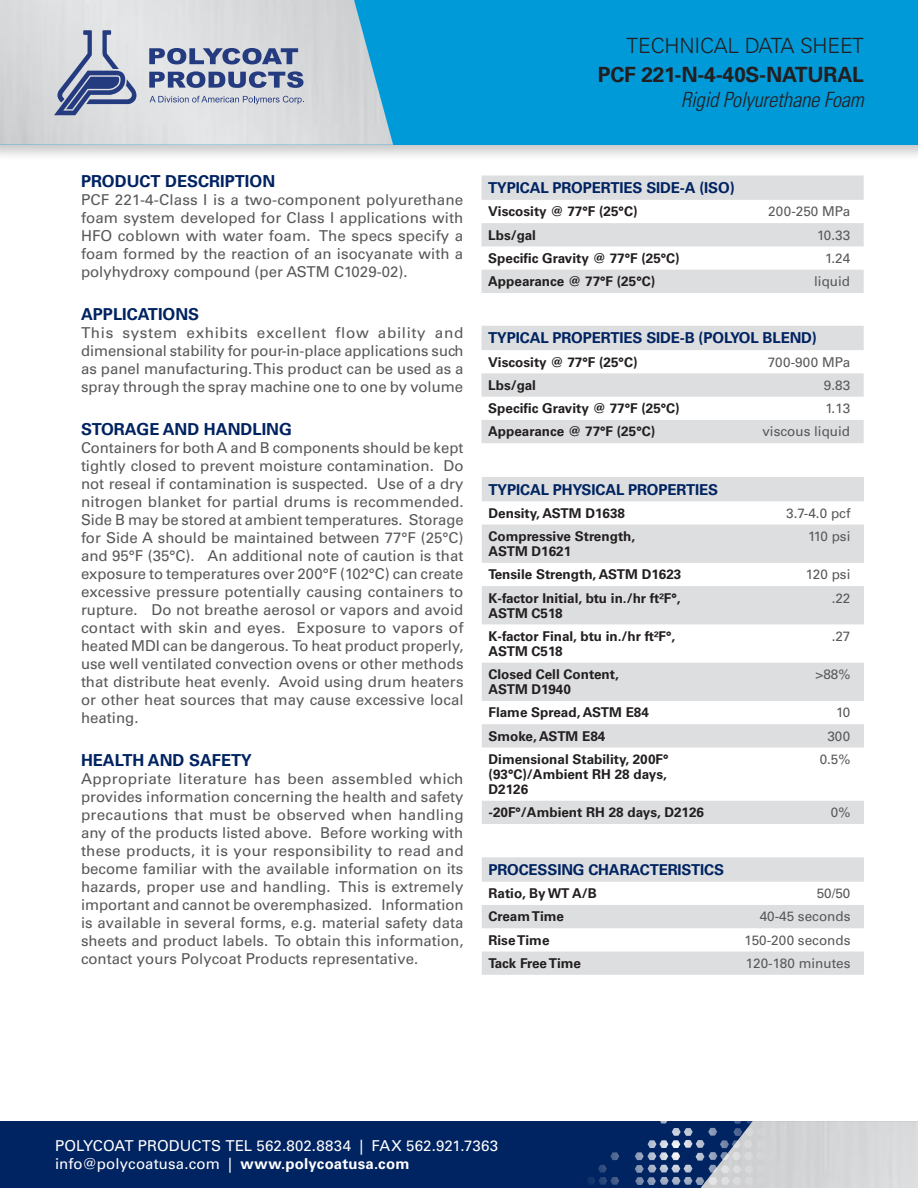
<style>
.page{position:relative;width:918px;height:1188px;background:#fff}
.page>*{position:absolute;margin:0;border:0;box-sizing:border-box;transform-origin:0 0}
.t1{font:700 21px "Univers LT Std";letter-spacing:-.01em;color:#231f20}
.t2{font:italic 300 condensed 21px "Univers LT Std";letter-spacing:-.01em;color:#231f20}
.t3{font:300 21px "Univers LT Std";letter-spacing:-.01em;color:#231f20}
.t4{font:700 16.5px "Univers LT Std";color:#002361}
.Body{font:15px/18px "Univers LT Std";color:#57585a;text-align:justify}
.TD_Technical_Data_He{font:700 15px "Univers LT Std";letter-spacing:-.01em;color:#002361}
.t5{font:15px/18px "Univers LT Std";letter-spacing:.01em;color:#fff}
.TD_Bold{font:700 13.5px/15px "Univers LT Std";color:#231f20}
.TD_Column_2{font:13.5px "Univers LT Std";color:#57585a}
.s1{font-weight:700}
</style>
<div class="page">
<div style="left:0;top:0;width:918px;height:162px;background:#231f20;opacity:.25"></div>
<div style="left:0;top:0;width:918px;height:145px;background:#009ad9"></div>
<img style="left:0;top:0;width:393px;height:145px">
<svg style="left:54px;top:30px;width:82px;height:85px;background:#a4abc2"></svg>
<svg style="left:149px;top:71px;width:155px;height:17px;background:#7885ab"></svg>
<svg style="left:149px;top:48px;width:149px;height:16px;background:#7885ab"></svg>
<svg style="left:150px;top:96px;width:154px;height:8px"></svg>
<div style="left:0;top:1121px;width:918px;height:67px;background:#002361"></div>
<div style="left:700px;top:1121px;width:218px;height:67px;background:#d5d6d8"></div>
<svg style="left:587px;top:1152px;width:32px;height:33px"></svg>
<svg style="left:635px;top:1121px;width:144px;height:64px"></svg>
<svg style="left:482px;top:477px;width:382px;height:347px;fill:#dddee0"></svg>
<svg style="left:482px;top:857px;width:382px;height:118px;fill:#dddee0"></svg>
<svg style="left:482px;top:176px;width:382px;height:117px;fill:#dddee0"></svg>
<svg style="left:482px;top:326px;width:382px;height:117px;fill:#dddee0"></svg>
<h1 class="t3" style="left:627px;top:33px;width:239px">TECHNICAL DATA SHEET</h1>
<h1 class="t1" style="left:598px;top:62px;width:268px">PCF 221-N-4-40S-NATURAL</h1>
<h1 class="t2" style="left:681px;top:87px;width:185px">Rigid Polyurethane Foam</h1>
<p class="t4" style="left:81px;top:172px;width:196px">PRODUCT DESCRIPTION</p>
<p class="Body" style="left:81px;top:191px;width:384px">PCF 221-4-Class I is a two-component polyurethane foam system developed for Class I applications with HFO coblown with water foam. The specs specify a foam formed by the reaction of an isocyanate with a polyhydroxy compound (per ASTM C1029-02).</p>
<p class="t4" style="left:81px;top:305px;width:120px">APPLICATIONS</p>
<p class="Body" style="left:81px;top:324px;width:384px">This system exhibits excellent flow ability and dimensional stability for pour-in-place applications such as panel manufacturing. This product can be used as a spray through the spray machine one to one by volume</p>
<p class="t4" style="left:81px;top:419px;width:212px">STORAGE AND HANDLING</p>
<p class="Body" style="left:81px;top:439px;width:384px">Containers for both A and B components should be kept tightly closed to prevent moisture contamination. Do not reseal if contamination is suspected. Use of a dry nitrogen blanket for partial drums is recommended.<br>Side B may be stored at ambient temperatures. Storage for Side A should be maintained between 77°F (25°C) and 95°F (35°C). An additional note of caution is that exposure to temperatures over 200°F (102°C) can create excessive pressure potentially causing containers to rupture. Do not breathe aerosol or vapors and avoid contact with skin and eyes. Exposure to vapors of heated MDI can be dangerous. To heat product properly, use well ventilated convection ovens or other methods that distribute heat evenly. Avoid using drum heaters or other heat sources that may cause excessive local heating.</p>
<p class="t4" style="left:81px;top:750px;width:172px">HEALTH AND SAFETY</p>
<p class="Body" style="left:81px;top:769px;width:384px">Appropriate literature has been assembled which provides information concerning the health and safety precautions that must be observed when handling any of the products listed above. Before working with these products, it is your responsibility to read and become familiar with the available information on its hazards, proper use and handling. This is extremely important and cannot be overemphasized. Information is available in several forms, e.g. material safety data sheets and product labels. To obtain this information, contact yours Polycoat Products representative.</p>
<p class="TD_Technical_Data_He" style="left:488px;top:179px;width:248px">TYPICAL PROPERTIES SIDE-A (ISO)</p>
<p class="TD_Bold" style="left:488px;top:204px;width:151px">Viscosity @ 77°F (25°C)</p>
<p class="TD_Column_2" style="left:768px;top:204px;width:83px">200-250 MPa</p>
<p class="TD_Bold" style="left:488px;top:228px;width:49px">Lbs/gal</p>
<p class="TD_Column_2" style="left:817px;top:227px;width:35px">10.33</p>
<p class="TD_Bold" style="left:488px;top:251px;width:193px">Specific Gravity @ 77°F (25°C)</p>
<p class="TD_Column_2" style="left:825px;top:250px;width:26px">1.24</p>
<p class="TD_Bold" style="left:488px;top:274px;width:168px">Appearance @ 77°F (25°C)</p>
<p class="TD_Column_2" style="left:814px;top:273px;width:38px">liquid</p>
<p class="TD_Technical_Data_He" style="left:488px;top:329px;width:330px">TYPICAL PROPERTIES SIDE-B (POLYOL BLEND)</p>
<p class="TD_Bold" style="left:488px;top:354px;width:151px">Viscosity @ 77°F (25°C)</p>
<p class="TD_Column_2" style="left:768px;top:354px;width:84px">700-900 MPa</p>
<p class="TD_Bold" style="left:488px;top:378px;width:49px">Lbs/gal</p>
<p class="TD_Column_2" style="left:824px;top:377px;width:28px">9.83</p>
<p class="TD_Bold" style="left:488px;top:401px;width:193px">Specific Gravity @ 77°F (25°C)</p>
<p class="TD_Column_2" style="left:825px;top:400px;width:26px">1.13</p>
<p class="TD_Bold" style="left:488px;top:424px;width:168px">Appearance @ 77°F (25°C)</p>
<p class="TD_Column_2" style="left:762px;top:424px;width:89px">viscous liquid</p>
<p class="TD_Technical_Data_He" style="left:489px;top:480px;width:231px">TYPICAL PHYSICAL PROPERTIES</p>
<p class="TD_Bold" style="left:489px;top:506px;width:138px">Density, ASTM D1638</p>
<p class="TD_Column_2" style="left:786px;top:505px;width:66px">3.7-4.0 pcf</p>
<p class="TD_Bold" style="left:489px;top:529px;width:148px">Compressive Strength,</p>
<p class="TD_Bold" style="left:489px;top:544px;width:84px">ASTM D1621</p>
<p class="TD_Column_2" style="left:808px;top:528px;width:44px">110 psi</p>
<p class="TD_Bold" style="left:489px;top:567px;width:194px">Tensile Strength, ASTM D1623</p>
<p class="TD_Column_2" style="left:806px;top:567px;width:46px">120 psi</p>
<p class="TD_Bold" style="left:489px;top:591px;width:193px">K-factor Initial, btu in./hr ft²F°,<br>ASTM C518</p>
<p class="TD_Column_2" style="left:832px;top:590px;width:20px">.22</p>
<p class="TD_Bold" style="left:489px;top:629px;width:188px">K-factor Final, btu in./hr ft²F°,<br>ASTM C518</p>
<p class="TD_Column_2" style="left:832px;top:628px;width:20px">.27</p>
<p class="TD_Bold" style="left:489px;top:667px;width:132px">Closed Cell Content,</p>
<p class="TD_Bold" style="left:489px;top:682px;width:84px">ASTM D1940</p>
<p class="TD_Column_2" style="left:816px;top:666px;width:36px">&gt;88%</p>
<p class="TD_Bold" style="left:489px;top:705px;width:162px">Flame Spread, ASTM E84</p>
<p class="TD_Column_2" style="left:836px;top:705px;width:16px">10</p>
<p class="TD_Bold" style="left:489px;top:729px;width:118px">Smoke, ASTM E84</p>
<p class="TD_Column_2" style="left:827px;top:728px;width:25px">300</p>
<p class="TD_Bold" style="left:489px;top:752px;width:181px;text-align:justify">Dimensional Stability, 200F° (93°C)/Ambient RH 28 days, D2126</p>
<p class="TD_Column_2" style="left:820px;top:751px;width:32px">0.5%</p>
<p class="TD_Bold" style="left:489px;top:805px;width:217px">-20F°/Ambient RH 28 days, D2126</p>
<p class="TD_Column_2" style="left:831px;top:805px;width:21px">0%</p>
<p class="TD_Technical_Data_He" style="left:489px;top:861px;width:237px">PROCESSING CHARACTERISTICS</p>
<p class="TD_Bold" style="left:489px;top:886px;width:110px">Ratio, By WT A/B</p>
<p class="TD_Column_2" style="left:817px;top:885px;width:35px">50/50</p>
<p class="TD_Bold" style="left:489px;top:909px;width:77px">Cream Time</p>
<p class="TD_Column_2" style="left:760px;top:909px;width:92px">40-45 seconds</p>
<p class="TD_Bold" style="left:489px;top:933px;width:62px">Rise Time</p>
<p class="TD_Column_2" style="left:744px;top:932px;width:108px">150-200 seconds</p>
<p class="TD_Bold" style="left:489px;top:956px;width:94px">Tack Free Time</p>
<p class="TD_Column_2" style="left:746px;top:955px;width:106px">120-180 minutes</p>
<p class="t5" style="left:55px;top:1137px;width:445px">POLYCOAT PRODUCTS TEL 562.802.8834 | FAX 562.921.7363 info@polycoatusa.com | <span class="s1">www.polycoatusa.com</span></p>
</div>
